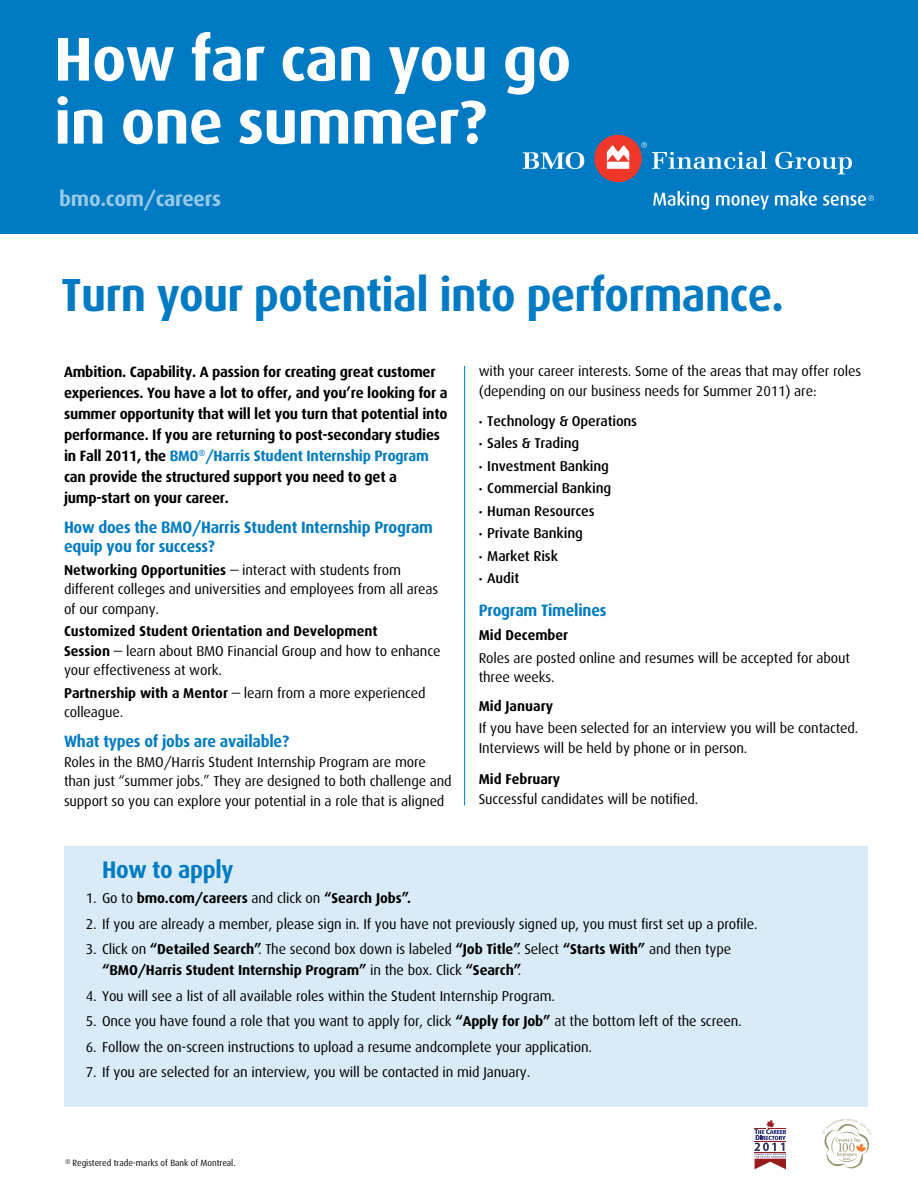
<style>
.page{position:relative;width:918px;height:1188px;background:#fff}
.page>*{position:absolute;margin:0;border:0;box-sizing:border-box;transform-origin:0 0}
.t1{font:700 61.8px/63px "Dax";letter-spacing:-.015em;color:#fff}
.t2{font:700 46.5px "Dax";letter-spacing:-.015em;color:#007bc3;scale:.95 1}
.t3{font:700 24px "Dax";letter-spacing:-.015em;color:#007bc3;scale:.95 1}
.t4{font:700 21px "Dax";letter-spacing:-.015em;color:#99cae7}
.t5{font:700 16.5px/19.5px "Dax";letter-spacing:-.015em;color:#007bc3;scale:.95 1}
.t6{font:700 15px/21px "Dax";letter-spacing:-.015em;color:#000}
.t7{font:14.25px/19.5px "Dax";letter-spacing:-.01em;color:#000}
.t8{font:14.25px/19.5px "Dax";letter-spacing:-.01em;color:#000;scale:1.5 1}
.t9{font:700 14.25px/21px "Dax";letter-spacing:-.01em;color:#000}
.t10{font:500 14.25px "Dax";letter-spacing:-.01em;color:#000}
.t11{font:9px "Dax";color:#000}
.s1{color:#007bc3}
.s2{font-weight:700}
.s3{font-size:10.5px}
.s4{font-weight:400}
.s5{font-size:10.05px}
</style>
<div class="page">
<div style="left:0;top:0;width:918px;height:234px;background:#007bc3"></div>
<svg style="left:523px;top:152px;width:61px;height:17px"></svg>
<div style="left:594px;top:135px;width:48px;height:47px;background:#ef3829;border-radius:50%"></div>
<svg style="left:607px;top:146px;width:22px;height:23px"></svg>
<svg style="left:641px;top:142px;width:126px;height:27px"></svg>
<svg style="left:775px;top:152px;width:77px;height:22px"></svg>
<svg style="left:653px;top:191px;width:56px;height:19px"></svg>
<svg style="left:716px;top:195px;width:53px;height:14px"></svg>
<svg style="left:775px;top:191px;width:42px;height:15px"></svg>
<svg style="left:823px;top:195px;width:51px;height:11px"></svg>
<hr style="left:464px;top:366px;width:1px;height:440px;background:#007bc3">
<div style="left:64px;top:846px;width:804px;height:261px;background:#d9ebf6"></div>
<svg style="left:754px;top:1120px;width:32px;height:49px"></svg>
<svg style="left:822px;top:1119px;width:49px;height:49px"></svg>
<h1 class="t1" style="left:54px;top:28px;width:519px">How far can you go in one summer?</h1>
<h3 class="t4" style="left:59px;top:187px;width:163px">bmo.com/careers</h3>
<h2 class="t2" style="left:61px;top:268px;width:762px">Turn your potential into performance.</h2>
<p class="t6" style="left:64px;top:361px;width:385px">Ambition. Capability. A passion for creating great customer experiences. You have a lot to offer, and you’re looking for a summer opportunity that will let you turn that potential into performance. If you are returning to post-secondary studies in Fall 2011, the <span class="s1">BMO</span><sup>®</sup><span class="s1">/Harris Student Internship Program </span>can provide the structured support you need to get a jump-start on your career.</p>
<p class="t5" style="left:64px;top:518px;width:390px">How does the BMO/Harris Student Internship Program equip you for success?</p>
<p class="t8" style="left:64px;top:560px;width:251px"><span class="s2">Networking Opportunities</span> – interact with students from different colleges and universities and employees from all areas of our company.</p>
<p class="t8" style="left:64px;top:622px;width:253px"><span class="s2">Customized Student Orientation and Development<br>Session</span> – learn about BMO Financial Group and how to enhance your effectiveness at work.</p>
<p class="t8" style="left:64px;top:683px;width:243px"><span class="s2">Partnership with a Mentor</span> – learn from a more experienced colleague.</p>
<p class="t5" style="left:64px;top:732px;width:238px">What types of jobs are available?</p>
<p class="t7" style="left:64px;top:752px;width:389px">Roles in the BMO/Harris Student Internship Program are more than just “summer jobs.” They are designed to both challenge and support so you can explore your potential in a role that is aligned</p>
<p class="t7" style="left:479px;top:362px;width:384px">with your career interests. Some of the areas that may offer roles (depending on our business needs for Summer 2011) are:</p>
<p class="t10" style="left:479px;top:413px;width:160px"><span class="s3">•</span> Technology &amp; Operations</p>
<p class="t10" style="left:479px;top:436px;width:102px"><span class="s3">•</span> Sales &amp; Trading</p>
<p class="t10" style="left:479px;top:458px;width:132px"><span class="s3">•</span> Investment Banking</p>
<p class="t10" style="left:479px;top:481px;width:134px"><span class="s3">•</span> Commercial Banking</p>
<p class="t10" style="left:479px;top:503px;width:117px"><span class="s3">•</span> Human Resources</p>
<p class="t10" style="left:479px;top:526px;width:106px"><span class="s3">•</span> Private Banking</p>
<p class="t10" style="left:479px;top:548px;width:81px"><span class="s3">•</span> Market Risk</p>
<p class="t10" style="left:479px;top:571px;width:42px"><span class="s3">•</span> Audit</p>
<p class="t5" style="left:479px;top:601px;width:136px">Program Timelines</p>
<p class="t9" style="left:479px;top:625px;width:91px">Mid December</p>
<p class="t7" style="left:479px;top:648px;width:373px">Roles are posted online and resumes will be accepted for about three weeks.</p>
<p class="t9" style="left:479px;top:696px;width:76px">Mid January</p>
<p class="t7" style="left:479px;top:719px;width:381px">If you have been selected for an interview you will be contacted.<br>Interviews will be held by phone or in person.</p>
<p class="t9" style="left:479px;top:769px;width:83px">Mid February</p>
<p class="t7" style="left:479px;top:789px;width:221px">Successful candidates will be notified.</p>
<h3 class="t3" style="left:102px;top:856px;width:140px">How to apply</h3>
<p class="t9" style="left:86px;top:888px;width:327px"><span class="s4">1. Go to</span> bmo.com/careers <span class="s4">and click on</span> “Search Jobs”.</p>
<p class="t7" style="left:86px;top:914px;width:673px">2. If you are already a member, please sign in. If you have not previously signed up, you must first set up a profile.</p>
<p class="t9" style="left:102px;top:939px;width:631px;text-indent:-16px"><span class="s4">3. Click on</span> “Detailed Search”<span class="s4">. The second box down is labeled</span> “Job Title”<span class="s4">. Select</span> “Starts With” <span class="s4">and then type </span>“BMO/Harris Student Internship Program” <span class="s4">in the box. Click</span> “Search”<span class="s4">.</span></p>
<p class="t7" style="left:86px;top:986px;width:471px">4. You will see a list of all available roles within the Student Internship Program.</p>
<p class="t7" style="left:86px;top:1012px;width:657px">5. Once you have found a role that you want to apply for, click <span class="s2">“Apply for Job”</span> at the bottom left of the screen.</p>
<p class="t7" style="left:86px;top:1037px;width:508px">6. Follow the on-screen instructions to upload a resume andcomplete your application.</p>
<p class="t7" style="left:86px;top:1063px;width:446px">7. If you are selected for an interview, you will be contacted in mid January.</p>
<p class="t11" style="left:65px;top:1158px;width:172px"><sup>®</sup> Registered trade-marks of Bank of Montreal<span class="s5">.</span></p>
</div>
